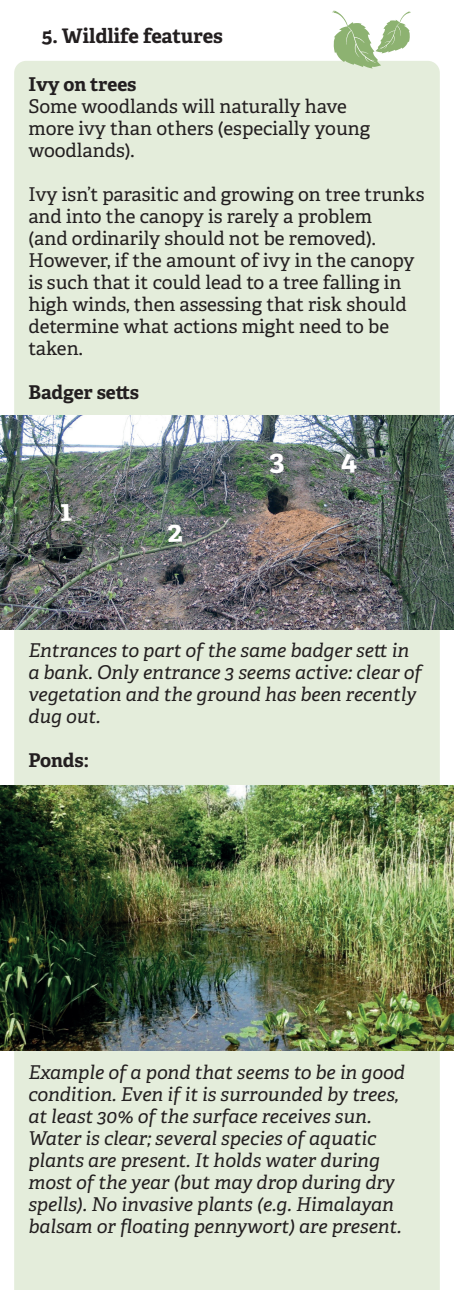
<style>
.page{position:relative;width:454px;height:1290px;background:#fff}
.page>*{position:absolute;margin:0;border:0;box-sizing:border-box;transform-origin:0 0}
.t1{font:700 20px "Adelle";letter-spacing:-.005em;color:#231f20}
.t2{font:italic 19px/22px "Adelle";color:#231f20}
.t3{font:19px/22px "Adelle";color:#231f20}
.t4{font:700 19px "Adelle";color:#231f20}
</style>
<div class="page">
<div style="left:14px;top:61px;width:425px;height:1229px;background:#e4eddb"></div>
<svg style="left:332px;top:11px;width:78px;height:58px"></svg>
<img style="left:0;top:415px;width:454px;height:215px">
<img style="left:0;top:785px;width:454px;height:265px">
<svg style="left:61px;top:504px;width:10px;height:17px"></svg>
<svg style="left:168px;top:524px;width:14px;height:17px"></svg>
<svg style="left:269px;top:453px;width:15px;height:20px"></svg>
<svg style="left:341px;top:453px;width:16px;height:20px"></svg>
<p class="t1" style="left:42px;top:22px;width:182px">5. Wildlife features</p>
<p class="t4" style="left:28px;top:70px;width:109px">Ivy on trees</p>
<p class="t3" style="left:28px;top:94px;width:343px">Some woodlands will naturally have more ivy than others (especially young woodlands).</p>
<p class="t3" style="left:28px;top:182px;width:397px">Ivy isn’t parasitic and growing on tree trunks and into the canopy is rarely a problem<br>(and ordinarily should not be removed).<br>However, if the amount of ivy in the canopy is such that it could lead to a tree falling in high winds, then assessing that risk should determine what actions might need to be taken.</p>
<p class="t4" style="left:28px;top:379px;width:112px">Badger setts</p>
<p class="t2" style="left:28px;top:639px;width:395px">Entrances to part of the same badger sett in a bank. Only entrance 3 seems active: clear of vegetation and the ground has been recently dug out.</p>
<p class="t4" style="left:28px;top:747px;width:62px">Ponds:</p>
<p class="t2" style="left:28px;top:1060px;width:378px">Example of a pond that seems to be in good condition. Even if it is surrounded by trees, at least 30% of the surface receives sun.<br>Water is clear; several species of aquatic plants are present. It holds water during most of the year (but may drop during dry spells). No invasive plants (e.g. Himalayan balsam or floating pennywort) are present.</p>
</div>
